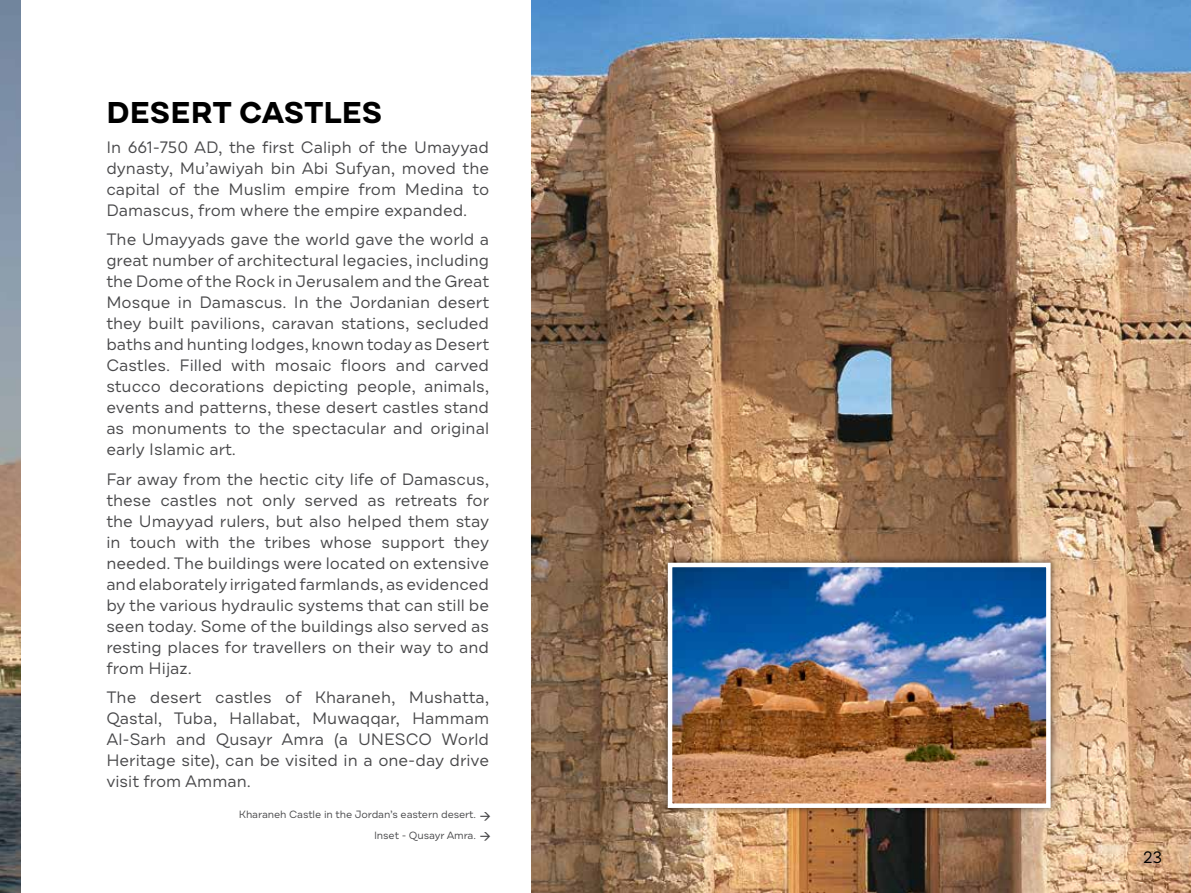
<style>
.page{position:relative;width:1191px;height:893px;background:#fff}
.page>*{position:absolute;margin:0;border:0;box-sizing:border-box;transform-origin:0 0}
.t1{font:700 30px "Draft B";letter-spacing:-.005em;color:#000}
.t2{font:16.5px/21px "Draft B";color:#48484a;text-align:justify}
.t3{font:16.5px "Draft B";color:#000}
.t4{font:10.5px/20.2px "Draft B";letter-spacing:-.01em;color:#48484a;text-align:right}
</style>
<div class="page">
<img style="left:0;top:0;width:21px;height:893px">
<img style="left:531px;top:0;width:660px;height:893px">
<div style="left:661px;top:556px;width:396px;height:259px;background:#000;opacity:.6"></div>
<img style="left:673px;top:568px;width:372px;height:235px">
<div style="left:668px;top:563px;width:382px;height:245px;border:4px solid #fff"></div>
<h1 class="t1" style="left:106px;top:94px;width:277px">DESERT CASTLES</h1>
<p class="t2" style="left:106px;top:137px;width:384px">In 661-750 AD, the first Caliph of the Umayyad dynasty, Mu’awiyah bin Abi Sufyan, moved the capital of the Muslim empire from Medina to Damascus, from where the empire expanded.</p>
<p class="t2" style="left:106px;top:229px;width:384px">The Umayyads gave the world gave the world a great number of architectural legacies, including the Dome of the Rock in Jerusalem and the Great Mosque in Damascus. In the Jordanian desert they built pavilions, caravan stations, secluded baths and hunting lodges, known today as Desert Castles. Filled with mosaic floors and carved stucco decorations depicting people, animals, events and patterns, these desert castles stand as monuments to the spectacular and original early Islamic art.</p>
<p class="t2" style="left:106px;top:469px;width:384px">Far away from the hectic city life of Damascus, these castles not only served as retreats for the Umayyad rulers, but also helped them stay in touch with the tribes whose support they needed. The buildings were located on extensive and elaborately irrigated farmlands, as evidenced by the various hydraulic systems that can still be seen today. Some of the buildings also served as resting places for travellers on their way to and from Hijaz.</p>
<p class="t2" style="left:106px;top:687px;width:384px">The desert castles of Kharaneh, Mushatta, Qastal, Tuba, Hallabat, Muwaqqar, Hammam Al-Sarh and Qusayr Amra (a UNESCO World Heritage site), can be visited in a one-day drive visit from Amman.</p>
<p class="t4" style="left:239px;top:805px;width:239px">Kharaneh Castle in the Jordan’s eastern desert.<br>Inset - Qusayr Amra.</p>
<p class="t3" style="left:1143px;top:847px;width:21px">23</p>
</div>
